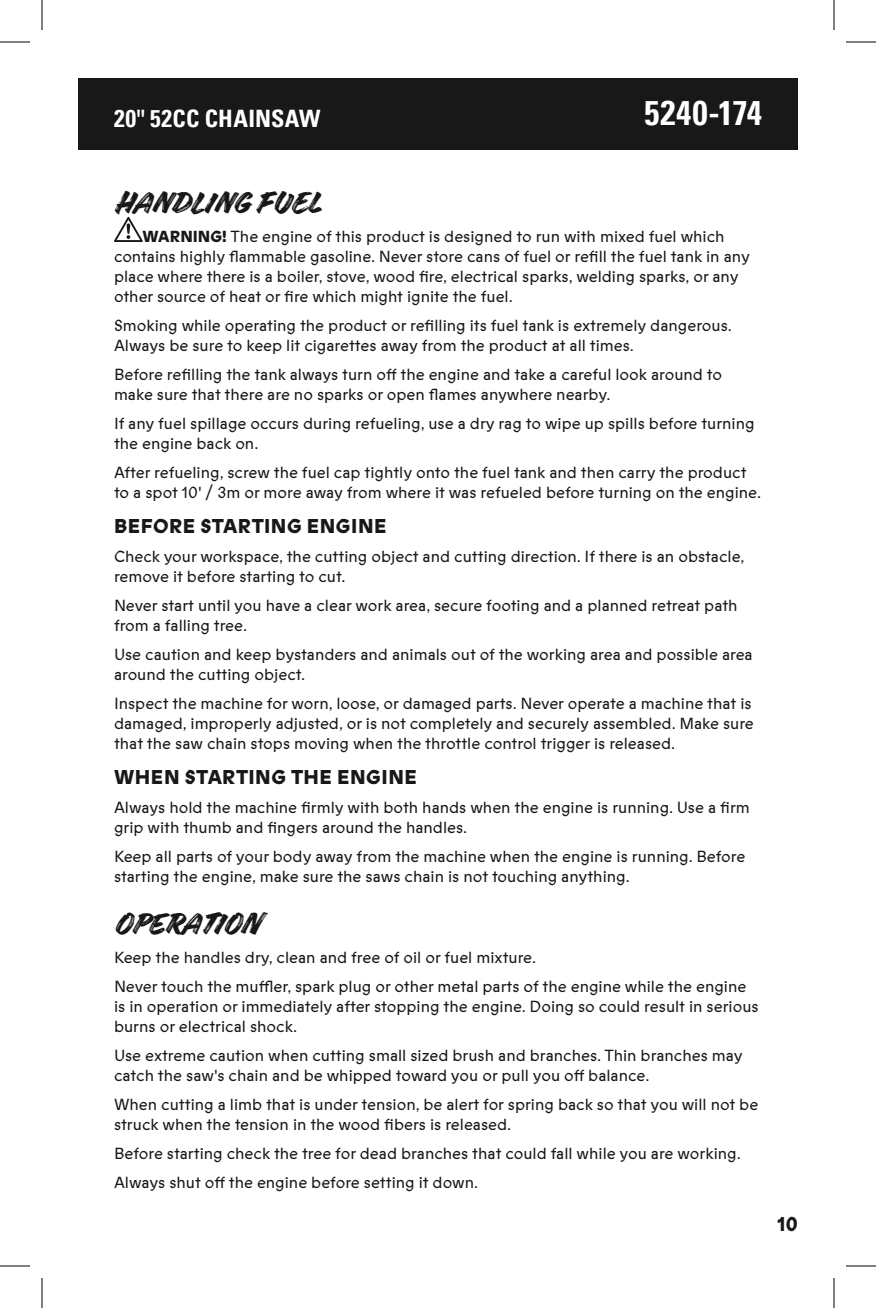
<style>
.page{position:relative;width:876px;height:1308px;background:#fff}
.page>*{position:absolute;margin:0;border:0;box-sizing:border-box;transform-origin:0 0}
.t1{font:36px "Handelson Two";letter-spacing:.01em;color:#181818}
.t2{font:700 condensed 34px "Univers LT Pro";letter-spacing:.01em;color:#fff}
.t3{font:700 condensed 24px "Univers LT Pro";letter-spacing:.01em;color:#fff}
.t4{font:800 20px "Prophet";letter-spacing:.025em;color:#181818}
.t5{font:16px/20px "Prophet";color:#181818}
.s1{font-weight:800}
</style>
<div class="page">
<div style="left:78px;top:78px;width:720px;height:72px;background:#181818"></div>
<svg style="left:114px;top:217px;width:29px;height:25px"></svg>
<hr style="left:0;top:42px;width:30px;height:1px;background:#000">
<hr style="left:846px;top:42px;width:30px;height:1px;background:#000">
<hr style="left:0;top:1266px;width:30px;height:1px;background:#000">
<hr style="left:846px;top:1266px;width:30px;height:1px;background:#000">
<hr style="left:42px;top:0;width:1px;height:30px;background:#000">
<hr style="left:42px;top:1278px;width:1px;height:30px;background:#000">
<hr style="left:834px;top:0;width:1px;height:30px;background:#000">
<hr style="left:834px;top:1278px;width:1px;height:30px;background:#000">
<h3 class="t3" style="left:114px;top:104px;width:208px">20" 52CC CHAINSAW</h3>
<h2 class="t2" style="left:644px;top:92px;width:119px">5240-174</h2>
<h1 class="t1" style="left:114px;top:183px;width:209px">HANDLING FUEL</h1>
<p class="t5" style="left:114px;top:226px;width:637px;text-indent:29px"><span class="s1">WARNING!</span> The engine of this product is designed to run with mixed fuel which contains highly flammable gasoline. Never store cans of fuel or refill the fuel tank in any place where there is a boiler, stove, wood fire, electrical sparks, welding sparks, or any other source of heat or fire which might ignite the fuel.</p>
<p class="t5" style="left:114px;top:315px;width:619px">Smoking while operating the product or refilling its fuel tank is extremely dangerous.<br>Always be sure to keep lit cigarettes away from the product at all times.</p>
<p class="t5" style="left:114px;top:364px;width:610px">Before refilling the tank always turn off the engine and take a careful look around to make sure that there are no sparks or open flames anywhere nearby.</p>
<p class="t5" style="left:114px;top:413px;width:642px">If any fuel spillage occurs during refueling, use a dry rag to wipe up spills before turning the engine back on.</p>
<p class="t5" style="left:114px;top:462px;width:649px">After refueling, screw the fuel cap tightly onto the fuel tank and then carry the product to a spot 10' / 3m or more away from where it was refueled before turning on the engine.</p>
<p class="t4" style="left:114px;top:512px;width:274px">BEFORE STARTING ENGINE</p>
<p class="t5" style="left:114px;top:546px;width:632px">Check your workspace, the cutting object and cutting direction. If there is an obstacle, remove it before starting to cut.</p>
<p class="t5" style="left:114px;top:595px;width:625px">Never start until you have a clear work area, secure footing and a planned retreat path from a falling tree.</p>
<p class="t5" style="left:114px;top:644px;width:640px">Use caution and keep bystanders and animals out of the working area and possible area around the cutting object.</p>
<p class="t5" style="left:114px;top:693px;width:641px">Inspect the machine for worn, loose, or damaged parts. Never operate a machine that is damaged, improperly adjusted, or is not completely and securely assembled. Make sure that the saw chain stops moving when the throttle control trigger is released.</p>
<p class="t4" style="left:114px;top:763px;width:304px">WHEN STARTING THE ENGINE</p>
<p class="t5" style="left:114px;top:797px;width:637px">Always hold the machine firmly with both hands when the engine is running. Use a firm grip with thumb and fingers around the handles.</p>
<p class="t5" style="left:114px;top:846px;width:633px">Keep all parts of your body away from the machine when the engine is running. Before starting the engine, make sure the saws chain is not touching anything.</p>
<h1 class="t1" style="left:114px;top:904px;width:147px">OPERATION</h1>
<p class="t5" style="left:114px;top:943px;width:634px;line-height:29px">Keep the handles dry, clean and free of oil or fuel mixture.<br>Never touch the muffler, spark plug or other metal parts of the engine while the engine</p>
<p class="t5" style="left:114px;top:996px;width:646px">is in operation or immediately after stopping the engine. Doing so could result in serious burns or electrical shock.</p>
<p class="t5" style="left:114px;top:1045px;width:630px">Use extreme caution when cutting small sized brush and branches. Thin branches may catch the saw's chain and be whipped toward you or pull you off balance.</p>
<p class="t5" style="left:114px;top:1094px;width:646px">When cutting a limb that is under tension, be alert for spring back so that you will not be struck when the tension in the wood fibers is released.</p>
<p class="t5" style="left:114px;top:1139px;width:628px;line-height:29px">Before starting check the tree for dead branches that could fall while you are working.<br>Always shut off the engine before setting it down.</p>
<p class="t4" style="left:777px;top:1209px;width:22px">10</p>
</div>
